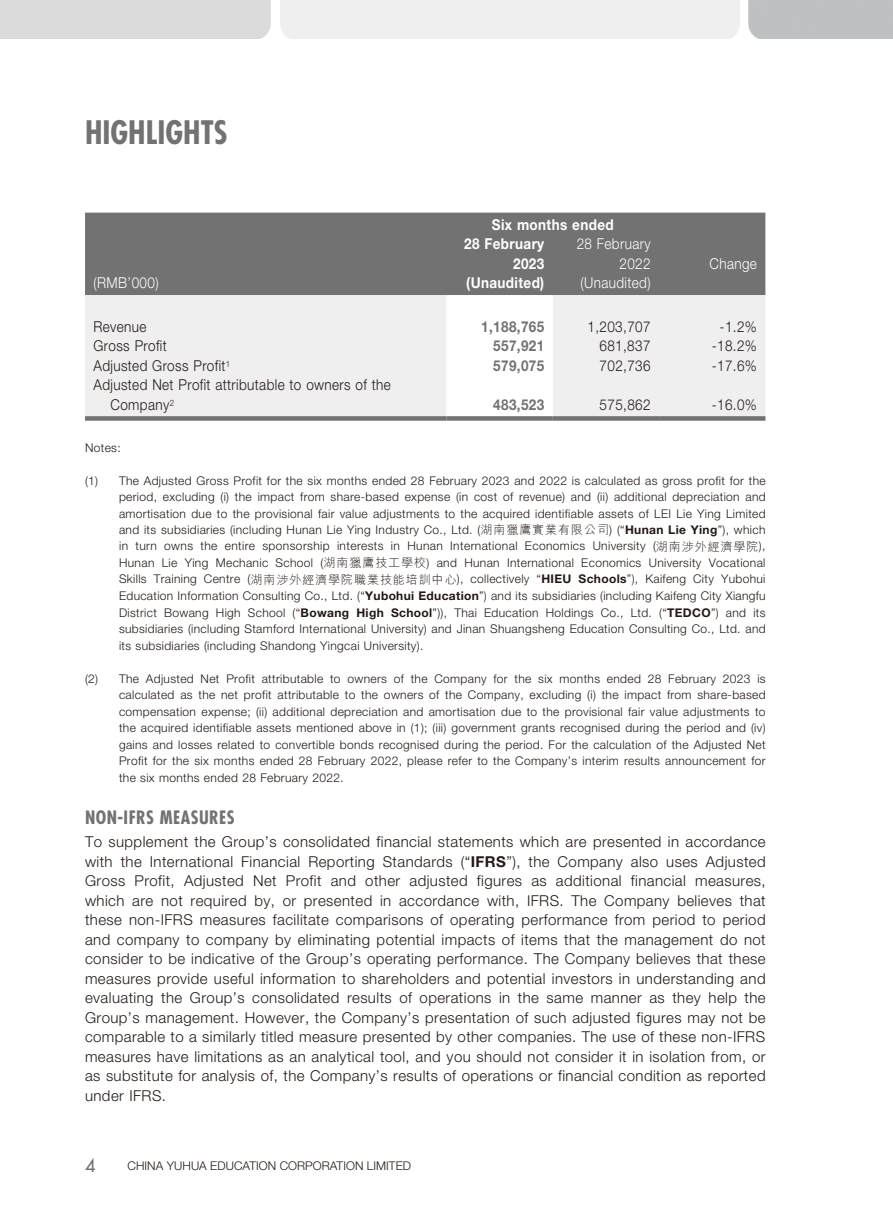
<style>
.page{position:relative;width:893px;height:1212px;background:#fff}
.page>*{position:absolute;margin:0;border:0;box-sizing:border-box;transform-origin:0 0}
.t1{font:700 condensed 31.5px "Futura Std";color:#727272}
.t2{font:700 condensed 18px "Futura Std";letter-spacing:.025em;color:#727272}
.t3{font:500 18px "Futura Std";color:#727272}
.t4{font:300 15px/19.5px "Helvetica Neue LT Std";letter-spacing:.03em;color:#231916;text-align:justify}
.t5{font:300 15px/19.5px "Helvetica Neue LT Std";letter-spacing:.03em;color:#231916;scale:.9 1}
.t6{font:300 15px/19.5px "Helvetica Neue LT Std";letter-spacing:.03em;color:#fff;text-align:right;scale:.9 1}
.t7{font:700 15px "Helvetica Neue LT Std";letter-spacing:.03em;color:#fff;scale:.9 1}
.t8{font:700 15px "Helvetica Neue LT Std";letter-spacing:.03em;color:#727272;scale:.9 1}
.t9{font:300 12px/16.5px "Helvetica Neue LT Std";letter-spacing:.03em;color:#231916;text-align:justify}
.t10{font:300 12px "Helvetica Neue LT Std";letter-spacing:.005em;color:#231916}
.s1{font-family:"M Hei HK"}
.s2{font-weight:700}
</style>
<div class="page">
<div style="left:85px;top:213px;width:680px;height:82px;background:#727272"></div>
<div style="left:85px;top:295px;width:680px;height:121px;background:#efeff0"></div>
<svg style="left:446px;top:295px;width:107px;height:121px"></svg>
<div style="left:85px;top:416px;width:361px;height:5px;background:#727272"></div>
<div style="left:446px;top:416px;width:107px;height:5px;background:#727272"></div>
<div style="left:553px;top:416px;width:106px;height:5px;background:#727272"></div>
<div style="left:659px;top:416px;width:106px;height:5px;background:#727272"></div>
<h1 class="t1" style="left:85px;top:113px;width:144px">HIGHLIGHTS</h1>
<p class="t7" style="left:492px;top:215px;width:137px">Six months ended</p>
<p class="t7" style="left:464px;top:234px;width:91px">28 February</p>
<p class="t7" style="left:513px;top:254px;width:36px">2023</p>
<p class="t6" style="left:577px;top:234px;width:84px">28 February<br>2022</p>
<p class="t6" style="left:709px;top:253px;width:54px">Change</p>
<p class="t6" style="left:94px;top:273px;width:74px">(RMB’000)</p>
<p class="t7" style="left:466px;top:273px;width:88px">(Unaudited)</p>
<p class="t6" style="left:581px;top:273px;width:79px">(Unaudited)</p>
<p class="t5" style="left:94px;top:316px;width:60px">Revenue</p>
<p class="t8" style="left:481px;top:317px;width:72px">1,188,765</p>
<p class="t5" style="left:587px;top:316px;width:72px">1,203,707</p>
<p class="t5" style="left:720px;top:316px;width:43px">-1.2%</p>
<p class="t5" style="left:94px;top:336px;width:83px">Gross Profit</p>
<p class="t8" style="left:493px;top:336px;width:58px">557,921</p>
<p class="t5" style="left:599px;top:336px;width:58px">681,837</p>
<p class="t5" style="left:712px;top:336px;width:52px">-18.2%</p>
<p class="t5" style="left:94px;top:355px;width:153px">Adjusted Gross Profit<sup>1</sup></p>
<p class="t8" style="left:493px;top:356px;width:58px">579,075</p>
<p class="t5" style="left:600px;top:355px;width:58px">702,736</p>
<p class="t5" style="left:712px;top:355px;width:52px">-17.6%</p>
<p class="t5" style="left:111px;top:375px;width:313px;text-indent:-17px">Adjusted Net Profit attributable to owners of the<br>Company<sup>2</sup></p>
<p class="t8" style="left:493px;top:395px;width:58px">483,523</p>
<p class="t5" style="left:600px;top:394px;width:58px">575,862</p>
<p class="t5" style="left:712px;top:394px;width:52px">-16.0%</p>
<p class="t9" style="left:85px;top:439px;width:37px">Notes:</p>
<p class="t9" style="left:119px;top:472px;width:648px;text-indent:-34px">(1) The Adjusted Gross Profit for the six months ended 28 February 2023 and 2022 is calculated as gross profit for the period, excluding (i) the impact from share-based expense (in cost of revenue) and (ii) additional depreciation and amortisation due to the provisional fair value adjustments to the acquired identifiable assets of LEI Lie Ying Limited and its subsidiaries (including Hunan Lie Ying Industry Co., Ltd. (<span class="s1">湖南獵鷹實業有限公司</span>) (“<span class="s2">Hunan Lie Ying</span>”), which in turn owns the entire sponsorship interests in Hunan International Economics University (<span class="s1">湖南涉外經濟學院</span>), Hunan Lie Ying Mechanic School (<span class="s1">湖南獵鷹技工學校</span>) and Hunan International Economics University Vocational Skills Training Centre (<span class="s1">湖南涉外經濟學院職業技能培訓中心</span>), collectively “<span class="s2">HIEU Schools</span>”), Kaifeng City Yubohui Education Information Consulting Co., Ltd. (“<span class="s2">Yubohui Education</span>”) and its subsidiaries (including Kaifeng City Xiangfu District Bowang High School (“<span class="s2">Bowang High School</span>”)), Thai Education Holdings Co., Ltd. (“<span class="s2">TEDCO</span>”) and its subsidiaries (including Stamford International University) and Jinan Shuangsheng Education Consulting Co., Ltd. and its subsidiaries (including Shandong Yingcai University).</p>
<p class="t9" style="left:119px;top:670px;width:648px;text-indent:-34px">(2) The Adjusted Net Profit attributable to owners of the Company for the six months ended 28 February 2023 is calculated as the net profit attributable to the owners of the Company, excluding (i) the impact from share-based compensation expense; (ii) additional depreciation and amortisation due to the provisional fair value adjustments to the acquired identifiable assets mentioned above in (1); (iii) government grants recognised during the period and (iv) gains and losses related to convertible bonds recognised during the period. For the calculation of the Adjusted Net Profit for the six months ended 28 February 2022, please refer to the Company’s interim results announcement for the six months ended 28 February 2022.</p>
<h2 class="t2" style="left:85px;top:806px;width:151px">NON-IFRS MEASURES</h2>
<p class="t4" style="left:85px;top:832px;width:682px">To supplement the Group’s consolidated financial statements which are presented in accordance with the International Financial Reporting Standards (“<span class="s2">IFRS</span>”), the Company also uses Adjusted Gross Profit, Adjusted Net Profit and other adjusted figures as additional financial measures, which are not required by, or presented in accordance with, IFRS. The Company believes that these non-IFRS measures facilitate comparisons of operating performance from period to period and company to company by eliminating potential impacts of items that the management do not consider to be indicative of the Group’s operating performance. The Company believes that these measures provide useful information to shareholders and potential investors in understanding and evaluating the Group’s consolidated results of operations in the same manner as they help the Group’s management. However, the Company’s presentation of such adjusted figures may not be comparable to a similarly titled measure presented by other companies. The use of these non-IFRS measures have limitations as an analytical tool, and you should not consider it in isolation from, or as substitute for analysis of, the Company’s results of operations or financial condition as reported under IFRS.</p>
<h2 class="t3" style="left:85px;top:1154px;width:12px">4</h2>
<p class="t10" style="left:128px;top:1158px;width:285px">CHINA YUHUA EDUCATION CORPORATION LIMITED</p>
</div>
